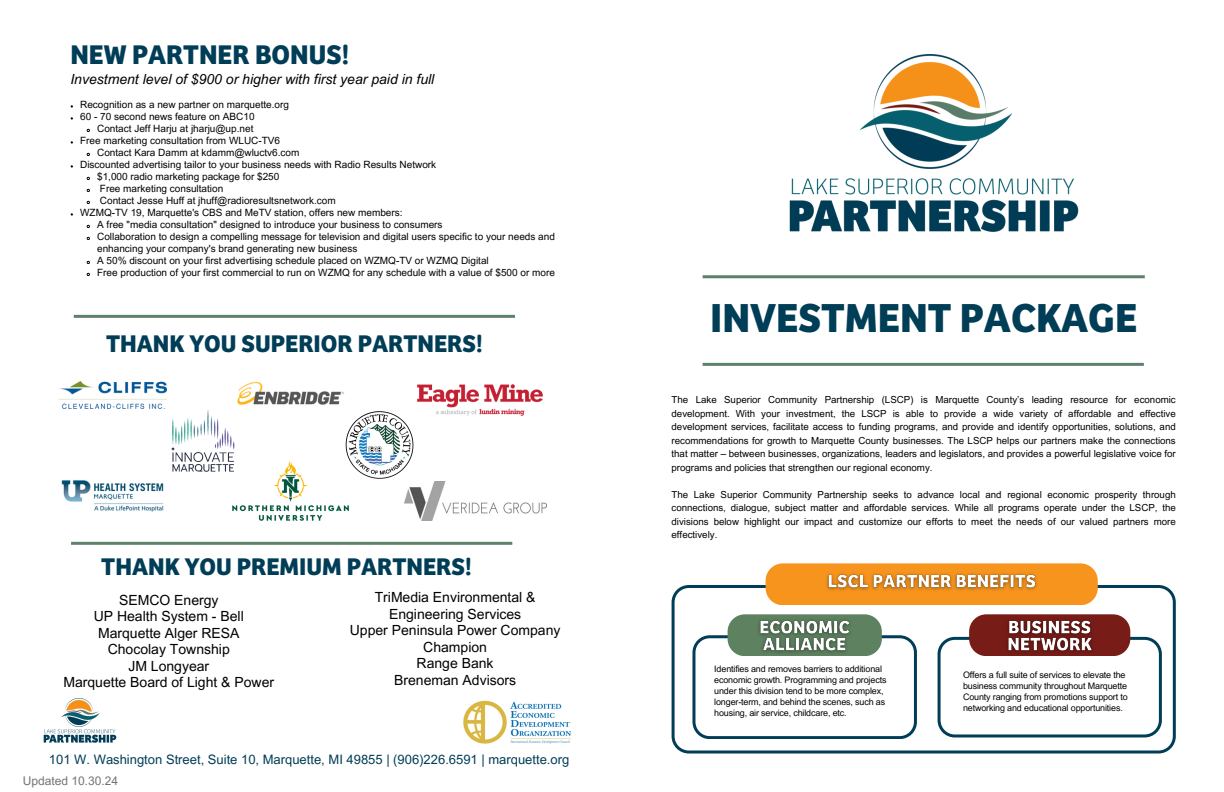
<style>
.page{position:relative;width:1224px;height:792px;background:#fff}
.page>*{position:absolute;margin:0;border:0;box-sizing:border-box;transform-origin:0 0}
.t1{font:700 42px "Bree";color:#003d56}
.t2{font:700 28px "Bree";color:#003d56}
.t3{font:700 25px "Bree";color:#003d56}
.t4{font:14px/16.5px "Arial MT Pro";color:#000;text-align:center}
.t5{font:italic 14px "Arial MT Pro";color:#000}
.t6{font:13px "Arial MT Pro";color:#003d56}
.t7{font:12px "Arial MT Pro";color:#737373}
.t8{font:10px/12px "Arial MT Pro";color:#000}
.t9{font:9.7px/13.5px "Arial MT Pro";color:#000;text-align:justify}
.t10{font:9px/11.2px "Arial MT Pro";letter-spacing:-.015em;color:#000}
</style>
<div class="page">
<hr style="left:703px;top:275px;width:442px;height:3px;background:#5e816b">
<hr style="left:703px;top:363px;width:441px;height:3px;background:#5e816b">
<img style="left:789px;top:54px;width:290px;height:178px">
<svg style="left:86px;top:128px;width:4px;height:4px"></svg>
<svg style="left:86px;top:152px;width:4px;height:4px"></svg>
<svg style="left:86px;top:176px;width:4px;height:4px"></svg>
<svg style="left:86px;top:188px;width:4px;height:4px"></svg>
<svg style="left:86px;top:200px;width:4px;height:4px"></svg>
<svg style="left:86px;top:224px;width:4px;height:4px"></svg>
<svg style="left:86px;top:236px;width:4px;height:4px"></svg>
<svg style="left:86px;top:260px;width:4px;height:4px"></svg>
<svg style="left:86px;top:272px;width:4px;height:4px"></svg>
<hr style="left:74px;top:315px;width:441px;height:3px;background:#5e816b">
<hr style="left:71px;top:542px;width:441px;height:3px;background:#5e816b">
<img style="left:58px;top:381px;width:108px;height:27px">
<img style="left:61px;top:480px;width:103px;height:32px">
<img style="left:161px;top:408px;width:74px;height:64px">
<img style="left:237px;top:381px;width:107px;height:24px">
<img style="left:216px;top:451px;width:133px;height:70px">
<img style="left:345px;top:411px;width:69px;height:70px">
<img style="left:417px;top:384px;width:126px;height:32px">
<img style="left:405px;top:481px;width:141px;height:39px">
<img style="left:43px;top:699px;width:74px;height:44px">
<img style="left:463px;top:700px;width:108px;height:44px">
<svg style="left:672px;top:585px;width:504px;height:169px"></svg>
<svg style="left:938px;top:637px;width:224px;height:100px"></svg>
<svg style="left:692px;top:635px;width:225px;height:104px"></svg>
<div style="left:969px;top:614px;width:161px;height:42px;background:#781c17;border-radius:17px"></div>
<img style="left:1003px;top:620px;width:95px;height:38px">
<div style="left:728px;top:614px;width:154px;height:42px;background:#5e8160;border-radius:17px"></div>
<img style="left:755px;top:620px;width:101px;height:38px">
<div style="left:766px;top:563px;width:332px;height:42px;background:#f7941d;border-radius:17px"></div>
<img style="left:826px;top:573px;width:211px;height:18px">
<p class="t2" style="left:70px;top:40px;width:280px">NEW PARTNER BONUS!</p>
<h5 class="t5" style="left:70px;top:74px;width:365px">Investment level of $900 or higher with first year paid in full</h5>
<p class="t8" style="left:80px;top:100px;width:210px">Recognition as a new partner on marquette.org</p>
<p class="t8" style="left:80px;top:112px;width:176px">60 - 70 second news feature on ABC10</p>
<p class="t8" style="left:97px;top:124px;width:158px">Contact Jeff Harju at jharju@up.net</p>
<p class="t8" style="left:80px;top:136px;width:201px">Free marketing consultation from WLUC-TV6</p>
<p class="t8" style="left:97px;top:148px;width:204px">Contact Kara Damm at kdamm@wluctv6.com</p>
<p class="t8" style="left:80px;top:160px;width:358px">Discounted advertising tailor to your business needs with Radio Results Network</p>
<p class="t8" style="left:97px;top:172px;width:184px">$1,000 radio marketing package for $250</p>
<p class="t8" style="left:100px;top:184px;width:125px">Free marketing consultation</p>
<p class="t8" style="left:100px;top:196px;width:237px">Contact Jesse Huff at jhuff@radioresultsnetwork.com</p>
<p class="t8" style="left:80px;top:208px;width:324px">WZMQ-TV 19, Marquette's CBS and MeTV station, offers new members:</p>
<p class="t8" style="left:97px;top:220px;width:347px">A free "media consultation" designed to introduce your business to consumers</p>
<p class="t8" style="left:97px;top:232px;width:459px">Collaboration to design a compelling message for television and digital users specific to your needs and enhancing your company's brand generating new business</p>
<p class="t8" style="left:97px;top:256px;width:393px">A 50% discount on your first advertising schedule placed on WZMQ-TV or WZMQ Digital</p>
<p class="t8" style="left:97px;top:268px;width:459px">Free production of your first commercial to run on WZMQ for any schedule with a value of $500 or more</p>
<h5 class="t3" style="left:106px;top:331px;width:378px">THANK YOU SUPERIOR PARTNERS!</h5>
<h6 class="t3" style="left:101px;top:554px;width:372px">THANK YOU PREMIUM PARTNERS!</h6>
<p class="t4" style="left:63px;top:593px;width:212px">SEMCO Energy<br>UP Health System - Bell<br>Marquette Alger RESA<br>Chocolay Township<br>JM Longyear<br>Marquette Board of Light &amp; Power</p>
<h1 class="t4" style="left:350px;top:591px;width:212px">TriMedia Environmental &amp;<br>Engineering Services<br>Upper Peninsula Power Company<br>Champion<br>Range Bank<br>Breneman Advisors</h1>
<p class="t6" style="left:49px;top:755px;width:522px">101 W. Washington Street, Suite 10, Marquette, MI 49855 | (906)226.6591 | marquette.org</p>
<p class="t7" style="left:23px;top:777px;width:97px">Updated 10.30.24</p>
<p class="t1" style="left:710px;top:297px;width:429px">INVESTMENT PACKAGE</p>
<p class="t9" style="left:672px;top:394px;width:506px">The Lake Superior Community Partnership (LSCP) is Marquette County’s leading resource for economic development. With your investment, the LSCP is able to provide a wide variety of affordable and effective development services, facilitate access to funding programs, and provide and identify opportunities, solutions, and recommendations for growth to Marquette County businesses. The LSCP helps our partners make the connections that matter – between businesses, organizations, leaders and legislators, and provides a powerful legislative voice for programs and policies that strengthen our regional economy.</p>
<p class="t9" style="left:672px;top:489px;width:506px">The Lake Superior Community Partnership seeks to advance local and regional economic prosperity through connections, dialogue, subject matter and affordable services. While all programs operate under the LSCP, the divisions below highlight our impact and customize our efforts to meet the needs of our valued partners more effectively.</p>
<p class="t10" style="left:714px;top:664px;width:174px">Identifies and removes barriers to additional economic growth. Programming and projects under this division tend to be more complex, longer-term, and behind the scenes, such as housing, air service, childcare, etc.</p>
<p class="t10" style="left:963px;top:670px;width:166px">Offers a full suite of services to elevate the business community throughout Marquette County ranging from promotions support to networking and educational opportunities.</p>
</div>
